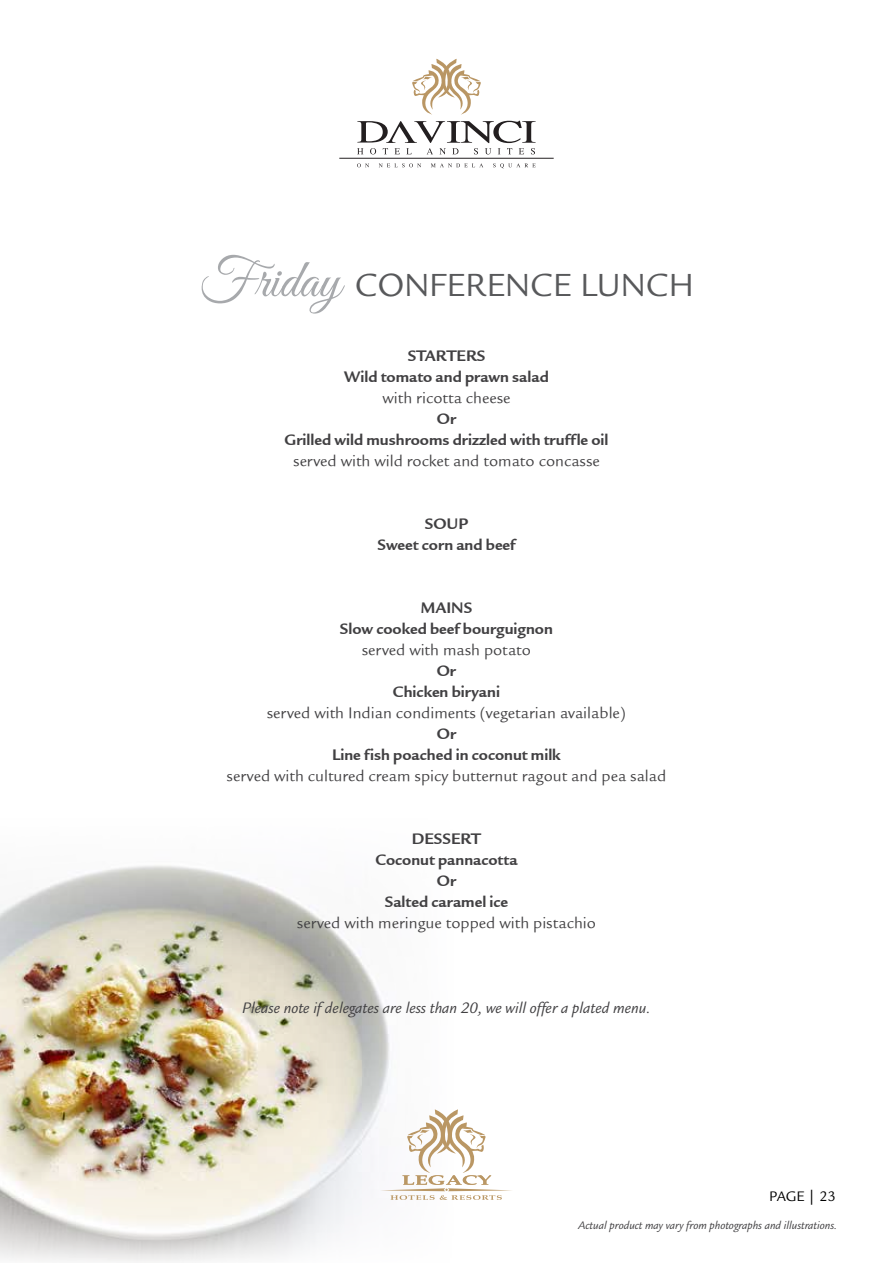
<style>
.page{position:relative;width:893px;height:1263px;background:#fff}
.page>*{position:absolute;margin:0;border:0;box-sizing:border-box;transform-origin:0 0}
.t1{font:34.8px "Legacy Sans Std";color:#58595b}
.t2{font:16.5px/21px "Legacy Sans ITCTT Bold";color:#414042;text-align:center}
.t3{font:16.5px "Legacy Sans ITCTT Book";color:#414042}
.t4{font:italic 16.5px "Legacy Sans Std";color:#414042}
.t5{font:15px "Legacy Sans Std";letter-spacing:-.005em;color:#000}
.t6{font:italic 12px "Legacy Sans Std";color:#414042}
.s1{font-family:"Great Vibes";font-size:54.6px;color:#a7a9ac}
</style>
<div class="page">
<hr style="left:339px;top:158px;width:215px;height:1px;background:#231f20">
<svg style="left:357px;top:121px;width:179px;height:33px"></svg>
<svg style="left:357px;top:163px;width:12px;height:4px"></svg>
<svg style="left:379px;top:163px;width:42px;height:4px"></svg>
<svg style="left:431px;top:163px;width:52px;height:4px"></svg>
<svg style="left:493px;top:163px;width:43px;height:5px"></svg>
<svg style="left:412px;top:59px;width:69px;height:55px"></svg>
<img style="left:0;top:865px;width:390px;height:397px">
<svg style="left:380px;top:1109px;width:132px;height:91px"></svg>
<h1 class="t1" style="left:199px;top:266px;width:497px"><span class="s1">Friday</span> CONFERENCE LUNCH</h1>
<p class="t2" style="left:344px;top:345px;width:206px">STARTERS<br>Wild tomato and prawn salad</p>
<p class="t3" style="left:382px;top:388px;width:130px">with ricotta cheese</p>
<p class="t2" style="left:284px;top:408px;width:326px">Or<br>Grilled wild mushrooms drizzled with truffle oil</p>
<p class="t3" style="left:293px;top:451px;width:308px">served with wild rocket and tomato concasse</p>
<p class="t2" style="left:377px;top:513px;width:139px">SOUP<br>Sweet corn and beef</p>
<p class="t2" style="left:340px;top:597px;width:214px">MAINS<br>Slow cooked beef bourguignon</p>
<p class="t3" style="left:362px;top:640px;width:171px">served with mash potato</p>
<p class="t2" style="left:393px;top:660px;width:109px">Or<br>Chicken biryani</p>
<p class="t3" style="left:267px;top:703px;width:361px">served with Indian condiments (vegetarian available)</p>
<p class="t2" style="left:332px;top:723px;width:230px">Or<br>Line fish poached in coconut milk</p>
<p class="t3" style="left:227px;top:766px;width:441px">served with cultured cream spicy butternut ragout and pea salad</p>
<p class="t2" style="left:375px;top:828px;width:144px">DESSERT<br>Coconut pannacotta<br>Or<br>Salted caramel ice</p>
<p class="t3" style="left:297px;top:913px;width:301px">served with meringue topped with pistachio</p>
<p class="t4" style="left:242px;top:999px;width:410px">Please note if delegates are less than 20, we will offer a plated menu.</p>
<p class="t5" style="left:769px;top:1188px;width:68px">PAGE | 23</p>
<p class="t6" style="left:578px;top:1218px;width:260px">Actual product may vary from photographs and illustrations.</p>
</div>
